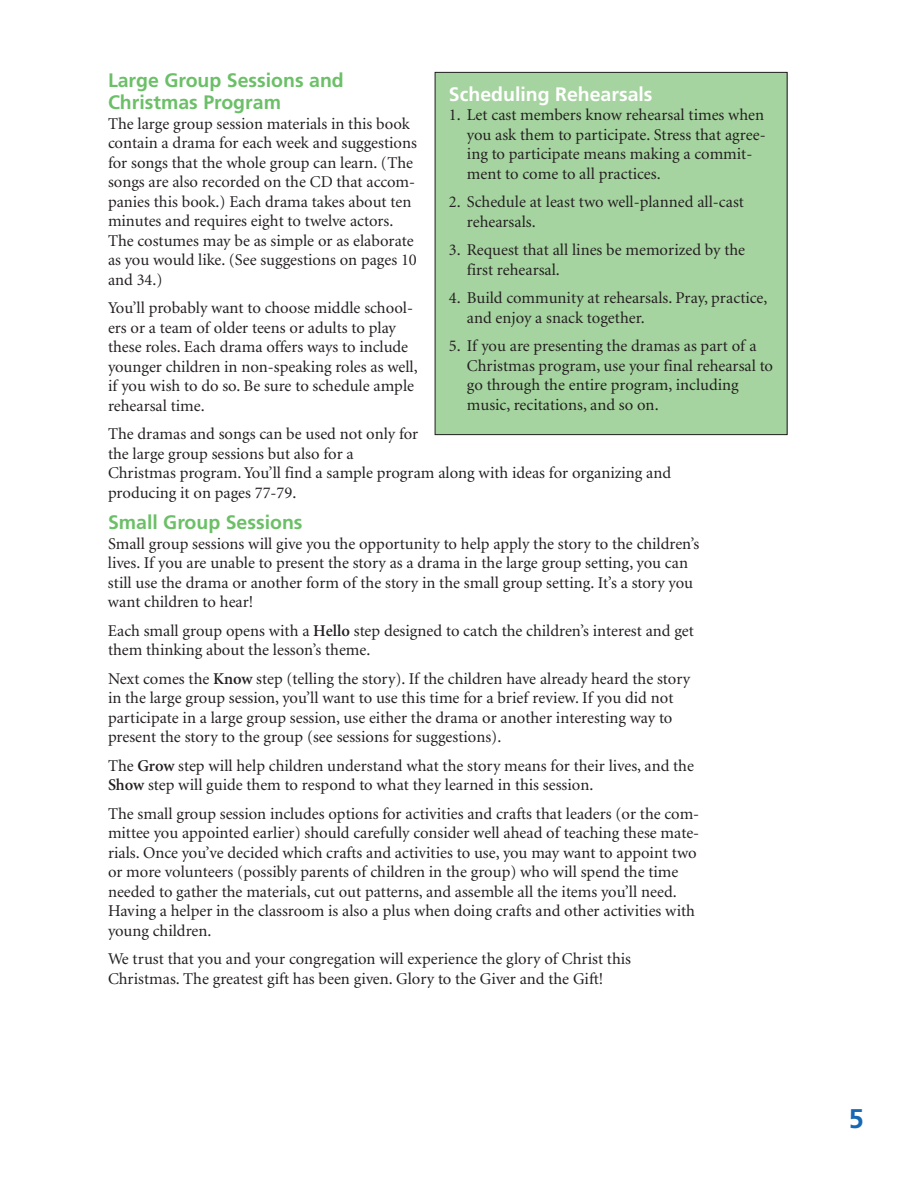
<style>
.page{position:relative;width:918px;height:1188px;background:#fff}
.page>*{position:absolute;margin:0;border:0;box-sizing:border-box;transform-origin:0 0}
.t1{font:700 27px "Frutiger";color:#1768b4}
.t2{font:700 19.5px/22.5px "Frutiger";color:#6bc067}
.t3{font:700 19.5px "Frutiger";color:#fff}
.t4{font:16.5px/19.5px "Minion";color:#231f20}
.s1{font-weight:600}
</style>
<div class="page">
<div style="left:435px;top:72px;width:352px;height:363px;background:#a6d4a0"></div>
<div style="left:435px;top:72px;width:353px;height:363px;border:1px solid #231f20"></div>
<p class="t2" style="left:108px;top:70px;width:237px">Large Group Sessions and<br>Christmas Program</p>
<p class="t4" style="left:108px;top:115px;width:310px">The large group session materials in this book contain a drama for each week and suggestions for songs that the whole group can learn. (The songs are also recorded on the CD that accom&shy;panies this book.) Each drama takes about ten minutes and requires eight to twelve actors.<br>The costumes may be as simple or as elaborate as you would like. (See suggestions on pages 10 and 34.)</p>
<p class="t4" style="left:108px;top:299px;width:311px">You’ll probably want to choose middle school&shy;ers or a team of older teens or adults to play these roles. Each drama offers ways to include younger children in non-speaking roles as well, if you wish to do so. Be sure to schedule ample rehearsal time.</p>
<p class="t4" style="left:108px;top:425px;width:565px">The dramas and songs can be used not only for<br>the large group sessions but also for a<br>Christmas program. You’ll find a sample program along with ideas for organizing and producing it on pages 77-79.</p>
<p class="t2" style="left:108px;top:513px;width:196px">Small Group Sessions</p>
<p class="t4" style="left:108px;top:535px;width:593px">Small group sessions will give you the opportunity to help apply the story to the children’s lives. If you are unable to present the story as a drama in the large group setting, you can still use the drama or another form of the story in the small group setting. It’s a story you want children to hear!</p>
<p class="t4" style="left:108px;top:622px;width:587px">Each small group opens with a <span class="s1">Hello</span> step designed to catch the children’s interest and get them thinking about the lesson’s theme.</p>
<p class="t4" style="left:108px;top:670px;width:584px">Next comes the <span class="s1">Know</span> step (telling the story). If the children have already heard the story in the large group session, you’ll want to use this time for a brief review. If you did not participate in a large group session, use either the drama or another interesting way to present the story to the group (see sessions for suggestions).</p>
<p class="t4" style="left:108px;top:757px;width:588px">The <span class="s1">Grow</span> step will help children understand what the story means for their lives, and the<br><span class="s1">Show</span> step will guide them to respond to what they learned in this session.</p>
<p class="t4" style="left:108px;top:805px;width:593px">The small group session includes options for activities and crafts that leaders (or the com&shy;mittee you appointed earlier) should carefully consider well ahead of teaching these mate&shy;rials. Once you’ve decided which crafts and activities to use, you may want to appoint two or more volunteers (possibly parents of children in the group) who will spend the time needed to gather the materials, cut out patterns, and assemble all the items you’ll need.<br>Having a helper in the classroom is also a plus when doing crafts and other activities with young children.</p>
<p class="t4" style="left:108px;top:950px;width:525px">We trust that you and your congregation will experience the glory of Christ this<br>Christmas. The greatest gift has been given. Glory to the Giver and the Gift!</p>
<p class="t3" style="left:449px;top:86px;width:205px">Scheduling Rehearsals</p>
<p class="t4" style="left:467px;top:107px;width:300px;text-indent:-18px">1. Let cast members know rehearsal times when you ask them to participate. Stress that agree&shy;ing to participate means making a commit&shy;ment to come to all practices.</p>
<p class="t4" style="left:467px;top:194px;width:279px;text-indent:-18px">2. Schedule at least two well-planned all-cast rehearsals.</p>
<p class="t4" style="left:467px;top:242px;width:280px;text-indent:-18px">3. Request that all lines be memorized by the first rehearsal.</p>
<p class="t4" style="left:467px;top:290px;width:302px;text-indent:-18px">4. Build community at rehearsals. Pray, practice, and enjoy a snack together.</p>
<p class="t4" style="left:467px;top:338px;width:308px;text-indent:-18px">5. If you are presenting the dramas as part of a Christmas program, use your final rehearsal to go through the entire program, including music, recitations, and so on.</p>
<h1 class="t1" style="left:849px;top:1108px;width:17px">5</h1>
</div>
